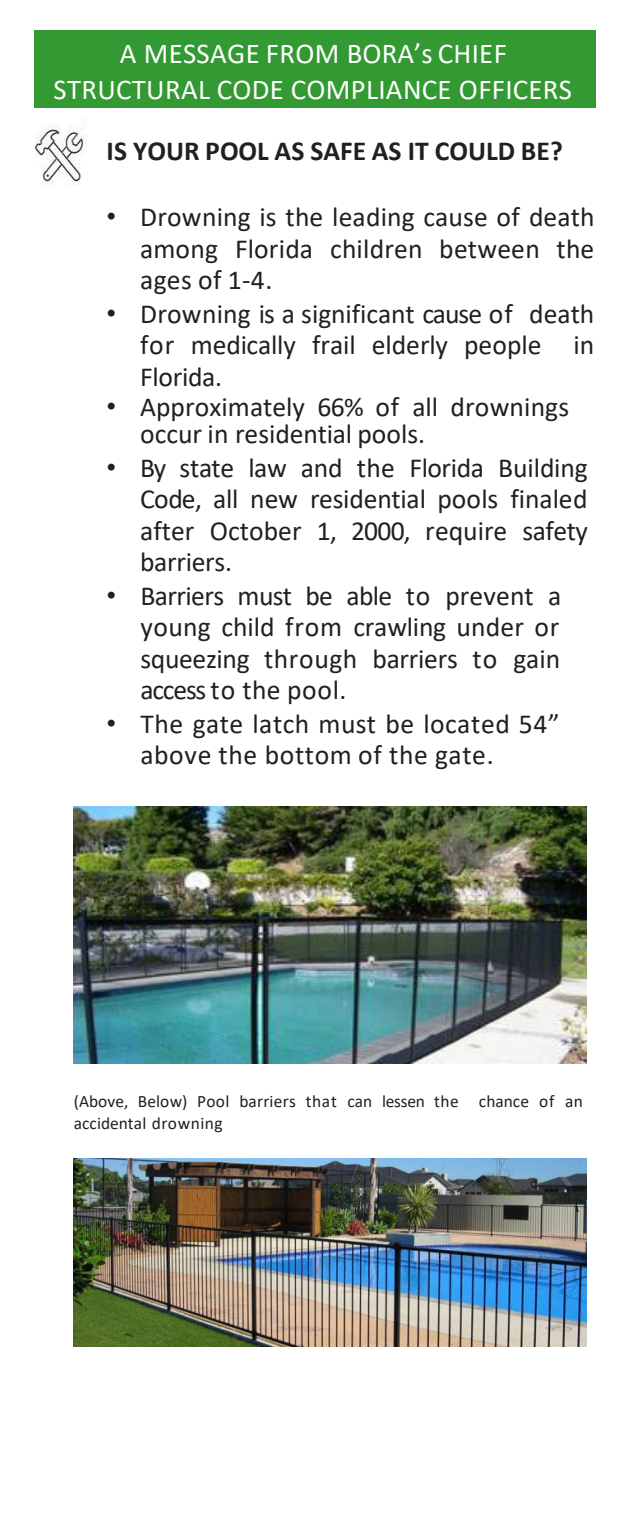
<style>
.page{position:relative;width:630px;height:1530px;background:#fff}
.page>*{position:absolute;margin:0;border:0;box-sizing:border-box;transform-origin:0 0}
.t1{font:28.75px/36px "Calibri";letter-spacing:.01em;color:#fff;text-align:center}
.t2{font:27.5px/31.2px "Calibri";color:#231f20;text-align:justify}
.t3{font:27.5px/31.5px "Calibri";letter-spacing:.02em;color:#231f20}
.t4{font:700 27.5px "Calibri";color:#231f20}
.t5{font:17.5px/21.5px "Calibri";letter-spacing:.01em;color:#231f20}
.s1{font-family:"Arial"}
</style>
<div class="page">
<div style="left:34px;top:30px;width:562px;height:78px;background:#393"></div>
<img style="left:73px;top:807px;width:514px;height:257px">
<img style="left:35px;top:122px;width:52px;height:64px">
<img style="left:73px;top:1159px;width:514px;height:187px">
<p class="t1" style="left:54px;top:35px;width:520px">A MESSAGE FROM BORA’s CHIEF<br>STRUCTURAL CODE COMPLIANCE OFFICERS</p>
<p class="t4" style="left:107px;top:131px;width:458px">IS YOUR POOL AS SAFE AS IT COULD BE?</p>
<p class="t2" style="left:140px;top:201px;width:456px;text-indent:-34px"><span class="s1">•</span> Drowning is the leading cause of death among Florida children between the ages of 1-4.</p>
<p class="t2" style="left:140px;top:297px;width:456px;text-indent:-34px"><span class="s1">•</span> Drowning is a significant cause of death for medically frail elderly people in Florida.</p>
<p class="t2" style="left:140px;top:392px;width:430px;line-height:27.5px;text-indent:-34px"><span class="s1">•</span> Approximately 66% of all drownings occur in residential pools.</p>
<p class="t2" style="left:140px;top:452px;width:449px;text-indent:-34px"><span class="s1">•</span> By state law and the Florida Building Code, all new residential pools finaled after October 1, 2000, require safety barriers.</p>
<p class="t2" style="left:140px;top:579px;width:422px;text-indent:-34px"><span class="s1">•</span> Barriers must be able to prevent a young child from crawling under or squeezing through barriers to gain accessto the pool.</p>
<p class="t3" style="left:141px;top:707px;width:421px;text-indent:-34px"><span class="s1">•</span> The gate latch must be located 54” above the bottom of the gate.</p>
<p class="t5" style="left:74px;top:1090px;width:511px">(Above, Below) Pool barriers that can lessen the chance of an accidental drowning</p>
</div>
